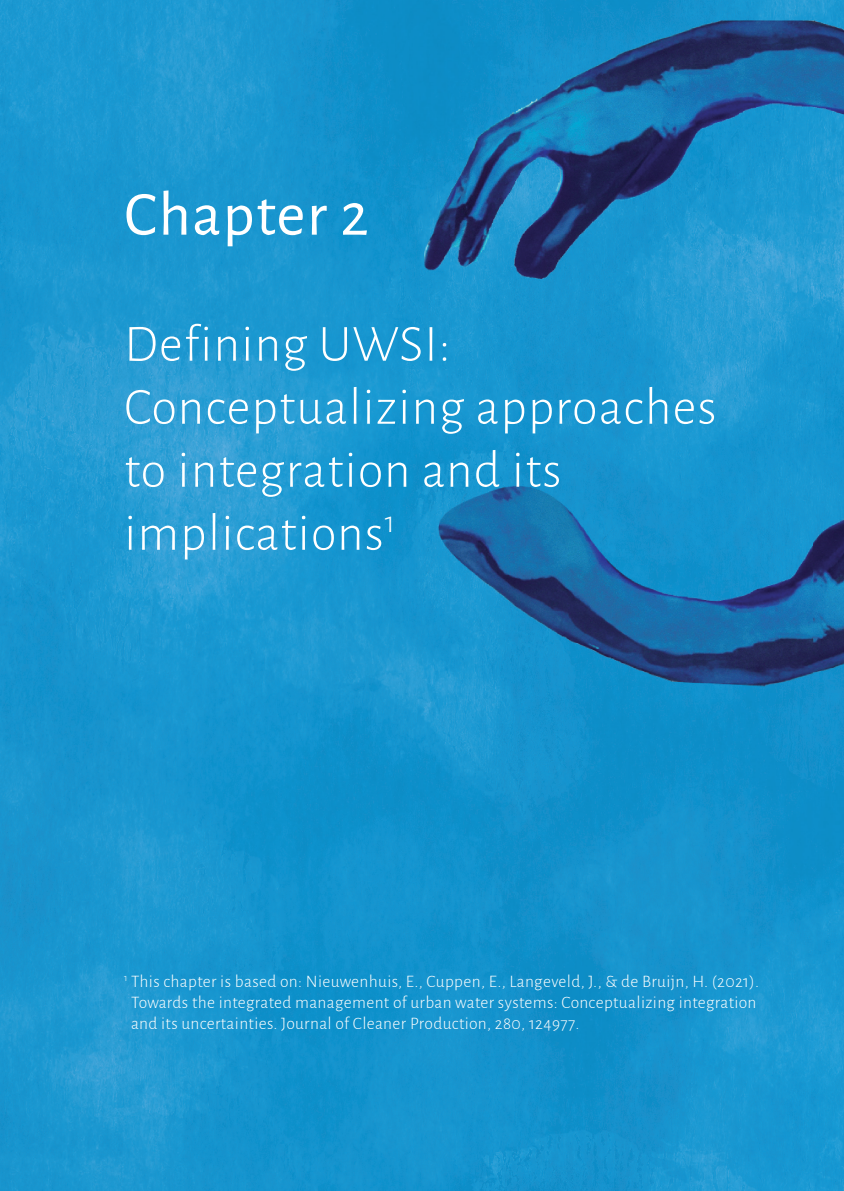
<style>
.page{position:relative;width:844px;height:1191px;background:#fff}
.page>*{position:absolute;margin:0;border:0;box-sizing:border-box;transform-origin:0 0}
.t1{font:63px "Alegreya Sans";letter-spacing:.02em;color:#fff}
.t2{font:300 52.5px/63px "Alegreya Sans";letter-spacing:.02em;color:#fff}
.t3{font:300 17.5px/21px "Alegreya Sans";letter-spacing:.02em;color:#fff}
</style>
<div class="page">
<img style="left:0;top:0;width:436px;height:1191px">
<img style="left:436px;top:698px;width:407px;height:493px">
<img style="left:389px;top:0;width:454px;height:698px">
<h1 class="t1" style="left:124px;top:171px;width:246px">Chapter 2</h1>
<h2 class="t2" style="left:124px;top:310px;width:593px">Defining UWSI:<br>Conceptualizing approaches to integration and its implications<sup>1</sup></h2>
<p class="t3" style="left:131px;top:969px;width:629px;text-indent:-7px"><sup>1</sup> This chapter is based on: Nieuwenhuis, E., Cuppen, E., Langeveld, J., &amp; de Bruijn, H. (2021).<br>Towards the integrated management of urban water systems: Conceptualizing integration and its uncertainties. Journal of Cleaner Production, 280, 124977.</p>
</div>
